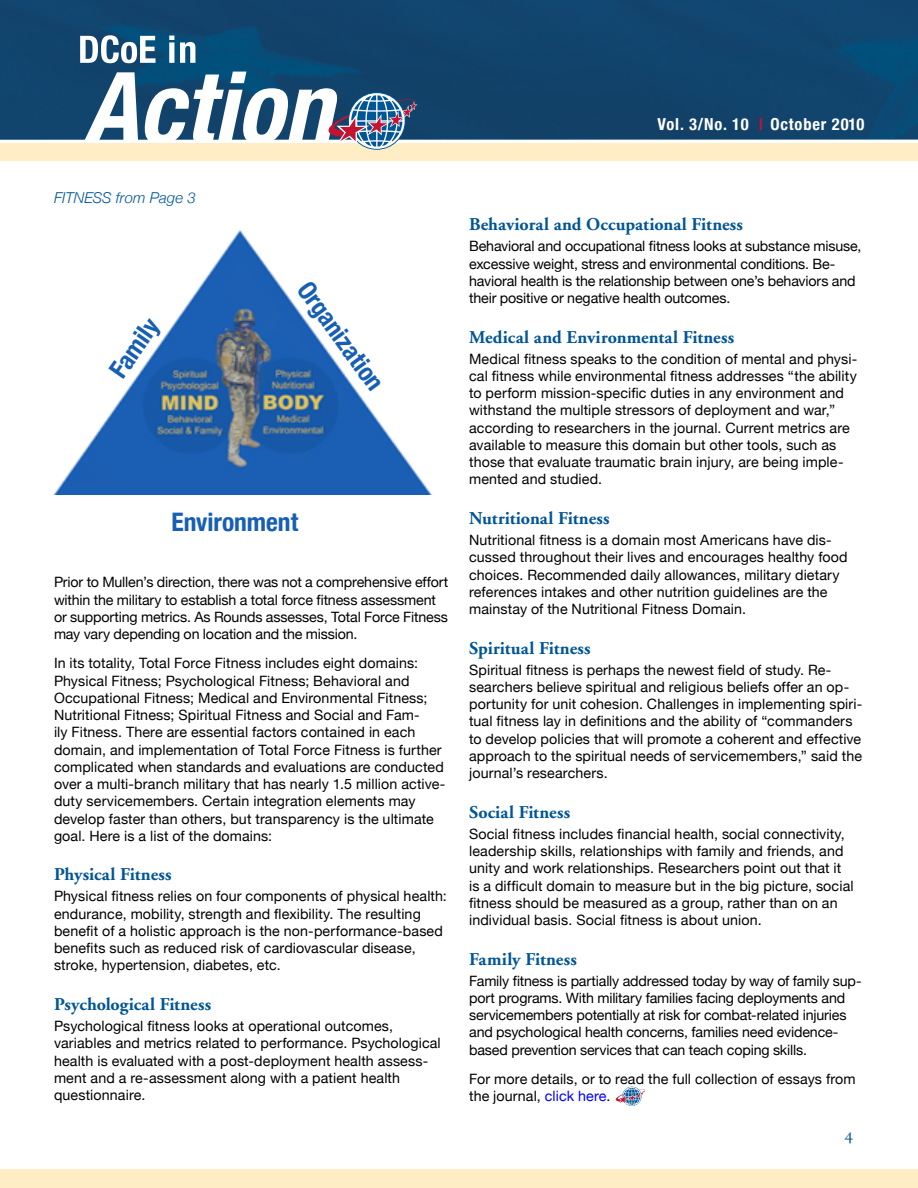
<style>
.page{position:relative;width:918px;height:1188px;background:#fff}
.page>*{position:absolute;margin:0;border:0;box-sizing:border-box;transform-origin:0 0}
.t1{font:700 condensed 25.5px "Helvetica Neue";color:#175fb3}
.new_subhead{font:700 18px "Adobe Garamond";letter-spacing:.005em;color:#005596}
.t2{font:700 condensed 16.5px "Helvetica Neue";letter-spacing:.05em;color:#fff}
.continued_on_in_head{font:italic 300 15px "Helvetica Neue";color:#005596}
.Body{font:14.25px/17.2px "Helvetica Neue";letter-spacing:.01em;color:#000}
.Body-2{font:14.25px/17.2px "Helvetica Neue";letter-spacing:-.01em;color:#000}
.t3{font:3.15px/3.4px "Myriad Pro";color:#000}
.t4{font:600 3.15px "Myriad Pro";color:#000}
.t5{font:1.5px "Myriad Pro";color:#000}
.s1{color:#c41230}
.s2{color:#00f}
</style>
<div class="page">
<img style="left:0;top:0;width:918px;height:139px">
<svg style="left:80px;top:35px;width:115px;height:28px"></svg>
<div style="left:0;top:143px;width:918px;height:17px;background:#ffedc5"></div>
<svg style="left:83px;top:72px;width:335px;height:78px"></svg>
<div style="left:0;top:1170px;width:918px;height:18px;background:#ffedc5"></div>
<svg style="left:615px;top:1087px;width:30px;height:19px"></svg>
<img style="left:53px;top:230px;width:380px;height:265px">
<p class="t2" style="left:657px;top:114px;width:209px">Vol. 3/No. 10 <span class="s1">|</span> October 2010</p>
<p class="continued_on_in_head" style="left:54px;top:188px;width:143px">FITNESS from Page 3</p>
<p class="t1" style="left:103px;top:366px;width:68px;rotate:-55deg">Family</p>
<p class="t1" style="left:316px;top:275px;width:129px;rotate:54deg">Organization</p>
<p class="t1" style="left:171px;top:507px;width:128px">Environment</p>
<p class="Body-2" style="left:54px;top:573px;width:396px">Prior to Mullen’s direction, there was not a comprehensive effort within the military to establish a total force fitness assessment or supporting metrics. As Rounds assesses, Total Force Fitness may vary depending on location and the mission.</p>
<p class="Body" style="left:54px;top:654px;width:393px">In its totality, Total Force Fitness includes eight domains:<br>Physical Fitness; Psychological Fitness; Behavioral and Occupational Fitness; Medical and Environmental Fitness; Nutritional Fitness; Spiritual Fitness and Social and Fam-<br>ily Fitness. There are essential factors contained in each domain, and implementation of Total Force Fitness is further complicated when standards and evaluations are conducted over a multi-branch military that has nearly 1.5 million active&shy;duty servicemembers. Certain integration elements may develop faster than others, but transparency is the ultimate goal. Here is a list of the domains:</p>
<p class="new_subhead" style="left:54px;top:865px;width:119px">Physical Fitness</p>
<p class="Body" style="left:54px;top:887px;width:394px">Physical fitness relies on four components of physical health: endurance, mobility, strength and flexibility. The resulting benefit of a holistic approach is the non-performance-based benefits such as reduced risk of cardiovascular disease, stroke, hypertension, diabetes, etc.</p>
<p class="new_subhead" style="left:54px;top:994px;width:159px">Psychological Fitness</p>
<p class="Body" style="left:54px;top:1017px;width:388px">Psychological fitness looks at operational outcomes, variables and metrics related to performance. Psychological health is evaluated with a post-deployment health assess&shy;ment and a re-assessment along with a patient health questionnaire.</p>
<p class="new_subhead" style="left:469px;top:215px;width:275px">Behavioral and Occupational Fitness</p>
<p class="Body-2" style="left:469px;top:237px;width:394px">Behavioral and occupational fitness looks at substance misuse, excessive weight, stress and environmental conditions. Be&shy;havioral health is the relationship between one’s behaviors and their positive or negative health outcomes.</p>
<p class="new_subhead" style="left:469px;top:327px;width:267px">Medical and Environmental Fitness</p>
<p class="Body" style="left:469px;top:350px;width:390px">Medical fitness speaks to the condition of mental and physi&shy;cal fitness while environmental fitness addresses “the ability to perform mission-specific duties in any environment and withstand the multiple stressors of deployment and war,” according to researchers in the journal. Current metrics are available to measure this domain but other tools, such as those that evaluate traumatic brain injury, are being imple&shy;mented and studied.</p>
<p class="new_subhead" style="left:469px;top:508px;width:142px">Nutritional Fitness</p>
<p class="Body" style="left:469px;top:531px;width:380px">Nutritional fitness is a domain most Americans have dis&shy;cussed throughout their lives and encourages healthy food choices. Recommended daily allowances, military dietary references intakes and other nutrition guidelines are the mainstay of the Nutritional Fitness Domain.</p>
<p class="new_subhead" style="left:469px;top:638px;width:123px">Spiritual Fitness</p>
<p class="Body" style="left:469px;top:661px;width:395px">Spiritual fitness is perhaps the newest field of study. Re&shy;searchers believe spiritual and religious beliefs offer an op&shy;portunity for unit cohesion. Challenges in implementing spiri&shy;tual fitness lay in definitions and the ability of “commanders to develop policies that will promote a coherent and effective approach to the spiritual needs of servicemembers,” said the journal’s researchers.</p>
<p class="new_subhead" style="left:469px;top:802px;width:103px">Social Fitness</p>
<p class="Body" style="left:469px;top:825px;width:386px">Social fitness includes financial health, social connectivity, leadership skills, relationships with family and friends, and unity and work relationships. Researchers point out that it is a difficult domain to measure but in the big picture, social fitness should be measured as a group, rather than on an individual basis. Social fitness is about union.</p>
<p class="new_subhead" style="left:469px;top:949px;width:109px">Family Fitness</p>
<p class="Body-2" style="left:469px;top:972px;width:394px">Family fitness is partially addressed today by way of family sup&shy;port programs. With military families facing deployments and servicemembers potentially at risk for combat-related injuries and psychological health concerns, families need evidence&shy;based prevention services that can teach coping skills.</p>
<p class="Body" style="left:469px;top:1070px;width:388px">For more details, or to read the full collection of essays from the journal, <span class="s2">click here</span>.</p>
<p class="t5" style="left:622px;top:1014px;width:15px">Myriad Pro Semibold</p>
<p class="t4" style="left:622px;top:1016px;width:42px">abcdefghijklmnopqrstuvwxyz</p>
<p class="t3" style="left:622px;top:1030px;width:48px">abcdefghijklmnopqrstuvwxyz<br>ABCDEFGHIJKLMNOPQRSTUVWXYZ</p>
</div>
